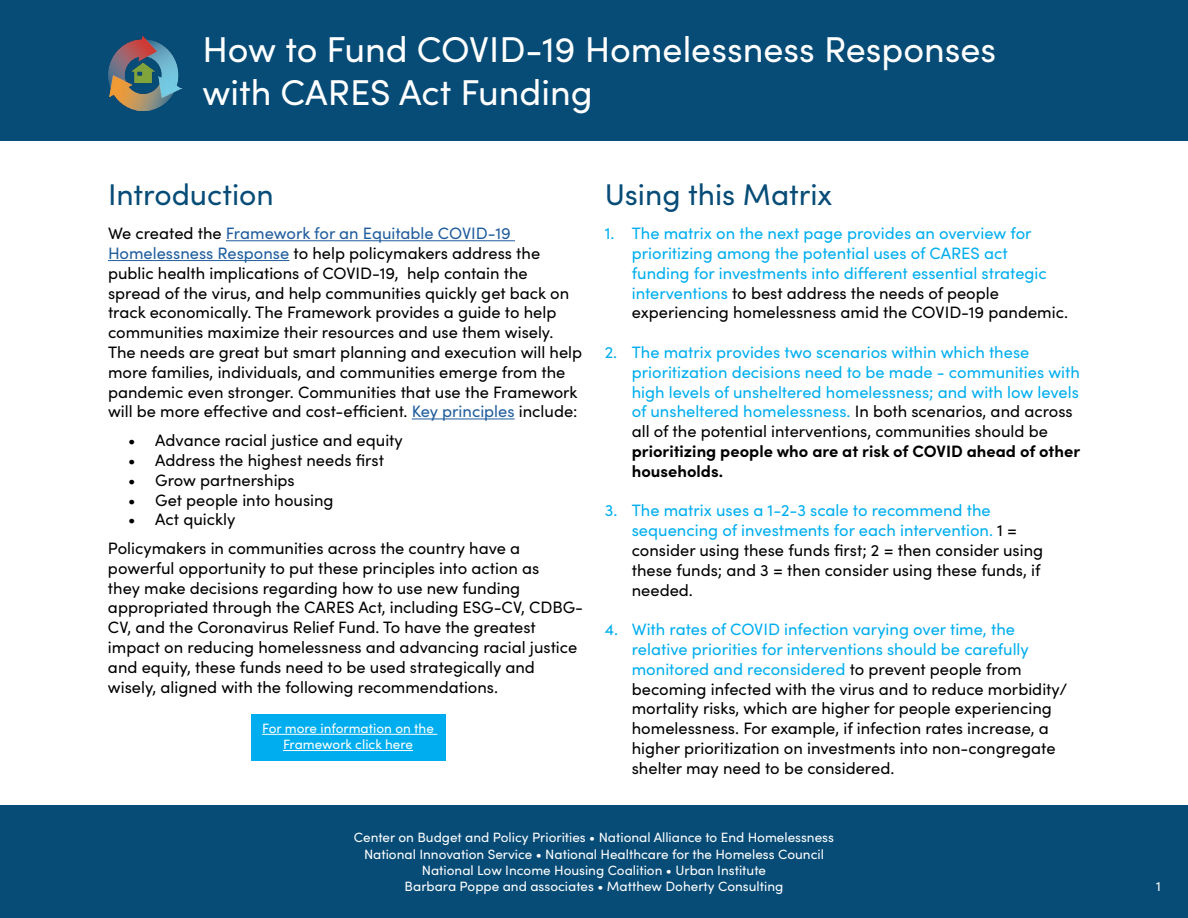
<style>
.page{position:relative;width:1188px;height:918px;background:#fff}
.page>*{position:absolute;margin:0;border:0;box-sizing:border-box;transform-origin:0 0}
.t1{font:36px/43.2px "Sofia Pro";color:#fff}
.t2{font:30px "Sofia Pro";color:#074c77}
.t3{font:16.5px/19.8px "Sofia Pro";color:#000}
.t4{font:16.5px/19.8px "Sofia Pro";color:#00aeef}
.t5{font:700 16.5px/19.8px "Sofia Pro";color:#000}
.t6{font:13.5px/16.2px "Sofia Pro";color:#fff;text-align:center}
.s1{color:#215e9e}
.s2{color:#000}
.s3{color:#00aeef}
</style>
<div class="page">
<div style="left:0;top:806px;width:1188px;height:112px;background:#074c77"></div>
<div style="left:0;top:0;width:1188px;height:140px;background:#074c77"></div>
<hr style="left:226px;top:240px;width:289px;height:1px;background:#215e9e">
<hr style="left:108px;top:260px;width:181px;height:1px;background:#215e9e">
<hr style="left:412px;top:419px;width:103px;height:1px;background:#215e9e">
<img style="left:108px;top:36px;width:74px;height:74px">
<div style="left:251px;top:714px;width:195px;height:47px;background:#00aeef"></div>
<hr style="left:262px;top:734px;width:175px;height:1px;background:#fff">
<hr style="left:283px;top:750px;width:130px;height:1px;background:#fff">
<h1 class="t1" style="left:202px;top:26px;width:795px">How to Fund COVID-19 Homelessness Responses with CARES Act Funding</h1>
<h2 class="t2" style="left:108px;top:173px;width:167px">Introduction</h2>
<p class="t3" style="left:108px;top:223px;width:476px">We created the <span class="s1">Framework for an Equitable COVID-19<br>Homelessness Response</span> to help policymakers address the public health implications of COVID-19, help contain the spread of the virus, and help communities quickly get back on track economically. The Framework provides a guide to help communities maximize their resources and use them wisely.<br>The needs are great but smart planning and execution will help more families, individuals, and communities emerge from the pandemic even stronger. Communities that use the Framework will be more effective and cost-efficient. <span class="s1">Key principles</span> include:</p>
<p class="t3" style="left:128px;top:430px;width:276px">• Advance racial justice and equity</p>
<p class="t3" style="left:128px;top:449px;width:257px">• Address the highest needs first</p>
<p class="t3" style="left:128px;top:469px;width:168px">• Grow partnerships</p>
<p class="t3" style="left:128px;top:489px;width:207px">• Get people into housing</p>
<p class="t3" style="left:108px;top:504px;width:414px;line-height:28.8px;text-indent:20px">• Act quickly<br>Policymakers in communities across the country have a</p>
<p class="t3" style="left:108px;top:557px;width:477px">powerful opportunity to put these principles into action as<br>they make decisions regarding how to use new funding appropriated through the CARES Act, including ESG-CV, CDBG-CV, and the Coronavirus Relief Fund. To have the greatest impact on reducing homelessness and advancing racial justice and equity, these funds need to be used strategically and wisely, aligned with the following recommendations.</p>
<p class="t6" style="left:262px;top:719px;width:173px">For more information on the<br>Framework click here</p>
<h2 class="t2" style="left:605px;top:173px;width:229px">Using this Matrix</h2>
<p class="t4" style="left:632px;top:223px;width:438px;text-indent:-27px">1. The matrix on the next page provides an overview for prioritizing among the potential uses of CARES act funding for investments into different essential strategic interventions <span class="s2">to best address the needs of people experiencing homelessness amid the COVID-19 pandemic.</span></p>
<p class="t4" style="left:632px;top:341px;width:450px;text-indent:-27px">2. The matrix provides two scenarios within which these prioritization decisions need to be made - communities with high levels of unsheltered homelessness; and with low levels of unsheltered homelessness. <span class="s2">In both scenarios, and across all of the potential interventions, communities should be</span></p>
<p class="t5" style="left:632px;top:440px;width:450px">prioritizing people who are at risk of COVID ahead of other households.</p>
<p class="t3" style="left:632px;top:500px;width:413px;text-indent:-27px"><span class="s3">3. The matrix uses a 1-2-3 scale to recommend the sequencing of investments for each intervention.</span> 1 = consider using these funds first; 2 = then consider using these funds; and 3 = then consider using these funds, if needed.</p>
<p class="t3" style="left:632px;top:619px;width:437px;text-indent:-27px"><span class="s3">4. With rates of COVID infection varying over time, the relative priorities for interventions should be carefully monitored and reconsidered</span> to prevent people from becoming infected with the virus and to reduce morbidity/ mortality risks, which are higher for people experiencing homelessness. For example, if infection rates increase, a higher prioritization on investments into non-congregate shelter may need to be considered.</p>
<p class="t6" style="left:354px;top:829px;width:482px">Center on Budget and Policy Priorities • National Alliance to End Homelessness National Innovation Service • National Healthcare for the Homeless Council National Low Income Housing Coalition • Urban Institute<br>Barbara Poppe and associates • Matthew Doherty Consulting</p>
<p class="t6" style="left:1156px;top:877px;width:6px">1</p>
</div>
